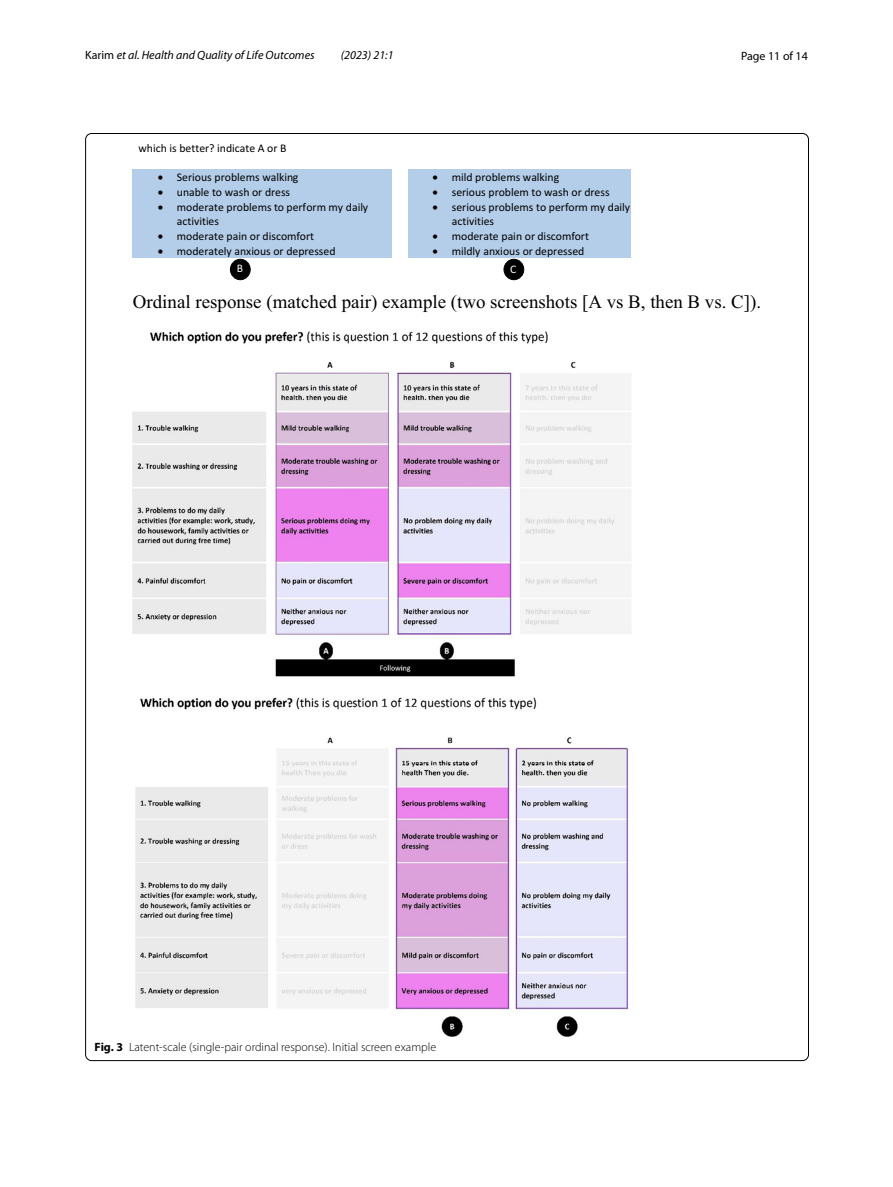
<style>
.page{position:relative;width:893px;height:1187px;background:#fff}
.page>*{position:absolute;margin:0;border:0;box-sizing:border-box;transform-origin:0 0}
.t1{font:18.9px "Times New Roman";color:#000}
.t2{font:300 12px "Myriad Pro";color:#000}
.t3{font:italic 12px "Myriad Pro";color:#000}
.t4{font:12px "Myriad Pro";color:#000}
.t5{font:11.7px/14.2px "Calibri";color:#000}
.t6{font:11.55px "Calibri";color:#fff}
.s1{font-style:normal}
.s2{font-weight:700}
</style>
<div class="page">
<img style="left:132px;top:332px;width:499px;height:703px">
<div style="left:133px;top:169px;width:259px;height:89px;background:#b4ceea"></div>
<div style="left:408px;top:169px;width:222px;height:89px;background:#b4ceea"></div>
<div style="left:230px;top:259px;width:20px;height:21px;background:#000;border-radius:50%"></div>
<div style="left:230px;top:259px;width:21px;height:21px;border:1px solid #000;border-radius:50%"></div>
<div style="left:504px;top:259px;width:20px;height:21px;background:#000;border-radius:50%"></div>
<div style="left:504px;top:259px;width:20px;height:21px;border:1px solid #000;border-radius:50%"></div>
<p class="t3" style="left:85px;top:48px;width:231px"><span class="s1">Karim</span> et al. Health and Quality of Life Outcomes</p>
<p class="t3" style="left:341px;top:48px;width:54px">(2023) 21:1</p>
<p class="t4" style="left:741px;top:48px;width:68px">Page 11 of 14</p>
<p class="t5" style="left:139px;top:141px;width:149px">which is better? indicate A or B</p>
<p class="t5" style="left:158px;top:170px;width:142px">• Serious problems walking</p>
<p class="t5" style="left:158px;top:185px;width:134px">• unable to wash or dress</p>
<p class="t5" style="left:177px;top:200px;width:193px;text-indent:-19px">• moderate problems to perform my daily activities</p>
<p class="t5" style="left:158px;top:229px;width:158px">• moderate pain or discomfort</p>
<p class="t5" style="left:158px;top:244px;width:179px">• moderately anxious or depressed</p>
<p class="t5" style="left:433px;top:170px;width:128px">• mild problems walking</p>
<p class="t5" style="left:433px;top:185px;width:179px">• serious problem to wash or dress</p>
<p class="t5" style="left:452px;top:200px;width:180px;text-indent:-19px">• serious problems to perform my daily activities</p>
<p class="t5" style="left:433px;top:229px;width:158px">• moderate pain or discomfort</p>
<p class="t5" style="left:433px;top:244px;width:153px">• mildly anxious or depressed</p>
<p class="t6" style="left:237px;top:261px;width:8px">B</p>
<p class="t6" style="left:510px;top:261px;width:8px">C</p>
<h1 class="t1" style="left:133px;top:288px;width:630px">Ordinal response (matched pair) example (two screenshots [A vs B, then B vs. C]).</h1>
<p class="t2" style="left:95px;top:1040px;width:343px"><span class="s2">Fig. 3</span> Latent-scale (single-pair ordinal response). Initial screen example</p>
</div>
